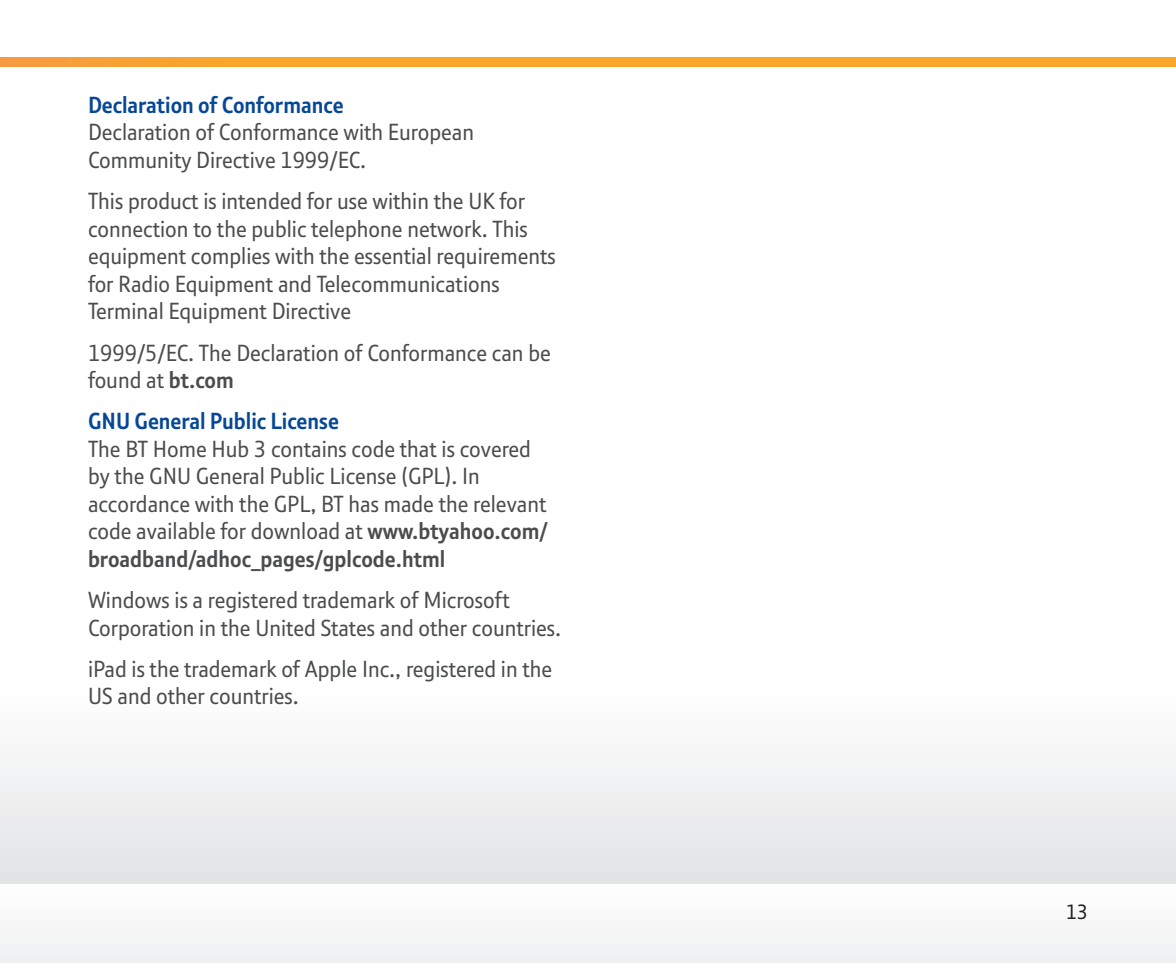
<style>
.page{position:relative;width:1176px;height:963px;background:#fff}
.page>*{position:absolute;margin:0;border:0;box-sizing:border-box;transform-origin:0 0}
.t1{font:22.5px/27.5px "New BT";color:#4b4c4d}
.t2{font:700 22.5px "New BT";color:#074896}
.t3{font:20px "New BT";color:#231f20}
.s1{font-weight:700}
</style>
<div class="page">
<div style="left:0;top:883px;width:1175px;height:79px;background:#f7f7f8"></div>
<div style="left:0;top:690px;width:1175px;height:193px;background:linear-gradient(to bottom,#fff,#e2e3e5)"></div>
<svg style="left:0;top:58px;width:1175px;height:8px;background:#f8a42c"></svg>
<p class="t2" style="left:88px;top:92px;width:257px">Declaration of Conformance</p>
<p class="t1" style="left:88px;top:118px;width:387px">Declaration of Conformance with European<br>Community Directive 1999/EC.</p>
<p class="t1" style="left:88px;top:187px;width:469px">This product is intended for use within the UK for connection to the public telephone network. This equipment complies with the essential requirements for Radio Equipment and Telecommunications Terminal Equipment Directive</p>
<p class="t1" style="left:88px;top:338px;width:464px">1999/5/EC. The Declaration of Conformance can be found at <span class="s1">bt.com</span></p>
<p class="t2" style="left:88px;top:408px;width:252px">GNU General Public License</p>
<p class="t1" style="left:88px;top:434px;width:461px">The BT Home Hub 3 contains code that is covered by the GNU General Public License (GPL). In accordance with the GPL, BT has made the relevant code available for download at <span class="s1">www.btyahoo.com/ broadband/adhoc_pages/gplcode.html</span></p>
<p class="t1" style="left:88px;top:586px;width:474px">Windows is a registered trademark of Microsoft<br>Corporation in the United States and other countries.</p>
<p class="t1" style="left:88px;top:654px;width:465px">iPad is the trademark of Apple Inc., registered in the<br>US and other countries.</p>
<p class="t3" style="left:1065px;top:899px;width:23px">13</p>
</div>
